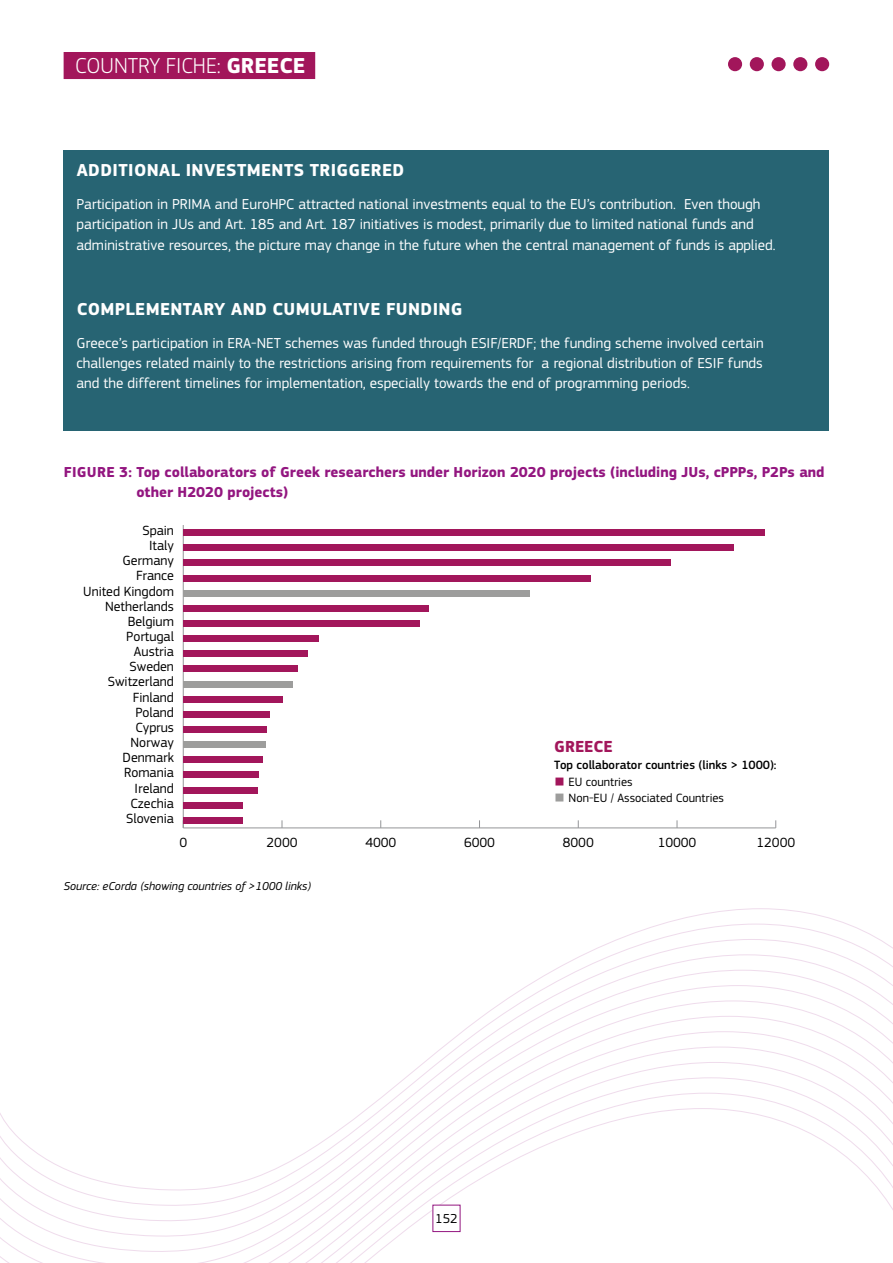
<style>
.page{position:relative;width:893px;height:1263px;background:#fff}
.page>*{position:absolute;margin:0;border:0;box-sizing:border-box;transform-origin:0 0}
.t1{font:300 22.5px "EC Square Sans Pro";color:#fff}
.t2{font:700 22.5px "EC Square Sans Pro";color:#fff}
.t3{font:700 18px "EC Square Sans Pro";letter-spacing:.02em;color:#fff}
.t4{font:700 16.65px "EC Square Sans Pro";color:#a2165b}
.t5{font:15px/20.2px "EC Square Sans Pro";color:#fff}
.t6{font:700 15px/19.5px "EC Square Sans Pro";color:#931680}
.t7{font:13.8px "EC Square Sans Pro";color:#000}
.t8{font:13.5px "EC Square Sans Pro";color:#000}
.t9{font:12.45px "EC Square Sans Pro";color:#000}
.t10{font:500 12.45px "EC Square Sans Pro";color:#000}
.t11{font:italic 12px "EC Square Sans Pro";color:#000}
.s1{font-size:24px;color:#931680}
.s2{font-weight:700}
.s3{font-weight:700;color:#a2165b}
.s4{color:#a2165b}
.s5{color:#9d9d9c}
</style>
<div class="page">
<svg style="left:0;top:908px;width:892px;height:355px"></svg>
<div style="left:815px;top:57px;width:14px;height:14px;background:#a2165b;border-radius:50%"></div>
<div style="left:793px;top:57px;width:14px;height:14px;background:#a2165b;border-radius:50%"></div>
<div style="left:771px;top:57px;width:15px;height:14px;background:#a2165b;border-radius:50%"></div>
<div style="left:750px;top:57px;width:14px;height:14px;background:#a2165b;border-radius:50%"></div>
<div style="left:728px;top:57px;width:14px;height:14px;background:#a2165b;border-radius:50%"></div>
<div style="left:433px;top:1205px;width:27px;height:26px;background:#fff"></div>
<div style="left:64px;top:52px;width:251px;height:27px;background:#a2165b"></div>
<div style="left:64px;top:150px;width:765px;height:280px;background:#276473"></div>
<hr style="left:183px;top:827px;width:593px;height:1px;background:#949598">
<hr style="left:183px;top:525px;width:1px;height:303px;background:#949598">
<div style="left:183px;top:529px;width:582px;height:7px;background:#a2165b"></div>
<div style="left:183px;top:545px;width:550px;height:6px;background:#a2165b"></div>
<div style="left:183px;top:560px;width:488px;height:6px;background:#a2165b"></div>
<div style="left:183px;top:575px;width:407px;height:6px;background:#a2165b"></div>
<div style="left:183px;top:590px;width:347px;height:6px;background:#9d9d9c"></div>
<div style="left:183px;top:605px;width:246px;height:6px;background:#a2165b"></div>
<div style="left:183px;top:620px;width:237px;height:6px;background:#a2165b"></div>
<div style="left:183px;top:635px;width:135px;height:7px;background:#a2165b"></div>
<div style="left:183px;top:651px;width:125px;height:6px;background:#a2165b"></div>
<div style="left:183px;top:666px;width:114px;height:6px;background:#a2165b"></div>
<div style="left:183px;top:681px;width:110px;height:6px;background:#9d9d9c"></div>
<div style="left:183px;top:696px;width:100px;height:6px;background:#a2165b"></div>
<div style="left:183px;top:711px;width:86px;height:6px;background:#a2165b"></div>
<div style="left:183px;top:726px;width:84px;height:6px;background:#a2165b"></div>
<div style="left:183px;top:741px;width:82px;height:7px;background:#9d9d9c"></div>
<div style="left:183px;top:757px;width:80px;height:6px;background:#a2165b"></div>
<div style="left:183px;top:772px;width:75px;height:6px;background:#a2165b"></div>
<div style="left:183px;top:787px;width:75px;height:6px;background:#a2165b"></div>
<div style="left:183px;top:802px;width:60px;height:6px;background:#a2165b"></div>
<div style="left:183px;top:817px;width:59px;height:6px;background:#a2165b"></div>
<h1 class="t2" style="left:226px;top:52px;width:41px">???<span class="s1">?</span></h1>
<h1 class="t1" style="left:75px;top:53px;width:242px">COUNTRY FICHE: <span class="s2">GREECE</span><span class="s3">?</span></h1>
<p class="t3" style="left:77px;top:159px;width:329px">ADDITIONAL INVESTMENTS TRIGGERED</p>
<p class="t5" style="left:77px;top:194px;width:701px">Participation in PRIMA and EuroHPC attracted national investments equal to the EU’s contribution. Even though participation in JUs and Art. 185 and Art. 187 initiatives is modest, primarily due to limited national funds and administrative resources, the picture may change in the future when the central management of funds is applied.</p>
<p class="t3" style="left:77px;top:298px;width:387px">COMPLEMENTARY AND CUMULATIVE FUNDING</p>
<p class="t5" style="left:77px;top:333px;width:689px;text-align:justify">Greece’s participation in ERA-NET schemes was funded through ESIF/ERDF; the funding scheme involved certain challenges related mainly to the restrictions arising from requirements for a regional distribution of ESIF funds and the different timelines for implementation, especially towards the end of programming periods.</p>
<p class="t6" style="left:136px;top:463px;width:690px;text-indent:-72px">FIGURE 3: Top collaborators of Greek researchers under Horizon 2020 projects (including JUs, cPPPs, P2Ps and other H2020 projects)</p>
<p class="t7" style="left:143px;top:522px;width:33px">Spain</p>
<p class="t7" style="left:149px;top:537px;width:26px">Italy</p>
<p class="t7" style="left:122px;top:553px;width:53px">Germany</p>
<p class="t7" style="left:136px;top:568px;width:39px">France</p>
<p class="t7" style="left:83px;top:583px;width:92px">United Kingdom</p>
<p class="t7" style="left:105px;top:598px;width:70px">Netherlands</p>
<p class="t7" style="left:128px;top:613px;width:48px">Belgium</p>
<p class="t7" style="left:126px;top:628px;width:49px">Portugal</p>
<p class="t7" style="left:134px;top:644px;width:42px">Austria</p>
<p class="t7" style="left:129px;top:659px;width:46px">Sweden</p>
<p class="t7" style="left:108px;top:674px;width:68px">Switzerland</p>
<p class="t7" style="left:133px;top:689px;width:43px">Finland</p>
<p class="t7" style="left:135px;top:704px;width:40px">Poland</p>
<p class="t7" style="left:135px;top:719px;width:40px">Cyprus</p>
<p class="t7" style="left:131px;top:734px;width:45px">Norway</p>
<p class="t7" style="left:123px;top:750px;width:53px">Denmark</p>
<p class="t7" style="left:124px;top:765px;width:51px">Romania</p>
<p class="t7" style="left:135px;top:780px;width:41px">Ireland</p>
<p class="t7" style="left:131px;top:795px;width:45px">Czechia</p>
<p class="t7" style="left:126px;top:810px;width:49px">Slovenia</p>
<p class="t4" style="left:554px;top:737px;width:60px">GREECE</p>
<p class="t10" style="left:554px;top:757px;width:224px">Top collaborator countries (links &gt; 1000):</p>
<p class="t9" style="left:554px;top:774px;width:80px"><span class="s4">■</span> EU countries</p>
<p class="t9" style="left:554px;top:791px;width:171px"><span class="s5">■</span> Non-EU / Associated Countries</p>
<p class="t7" style="left:179px;top:834px;width:9px">0</p>
<p class="t7" style="left:267px;top:834px;width:32px">2000</p>
<p class="t7" style="left:365px;top:834px;width:32px">4000</p>
<p class="t7" style="left:464px;top:834px;width:32px">6000</p>
<p class="t7" style="left:563px;top:834px;width:32px">8000</p>
<p class="t7" style="left:658px;top:834px;width:40px">10000</p>
<p class="t7" style="left:756px;top:834px;width:40px">12000</p>
<p class="t11" style="left:64px;top:879px;width:249px">Source: eCorda (showing countries of &gt;1000 links)</p>
<p class="t8" style="left:435px;top:1211px;width:24px">152</p>
</div>
